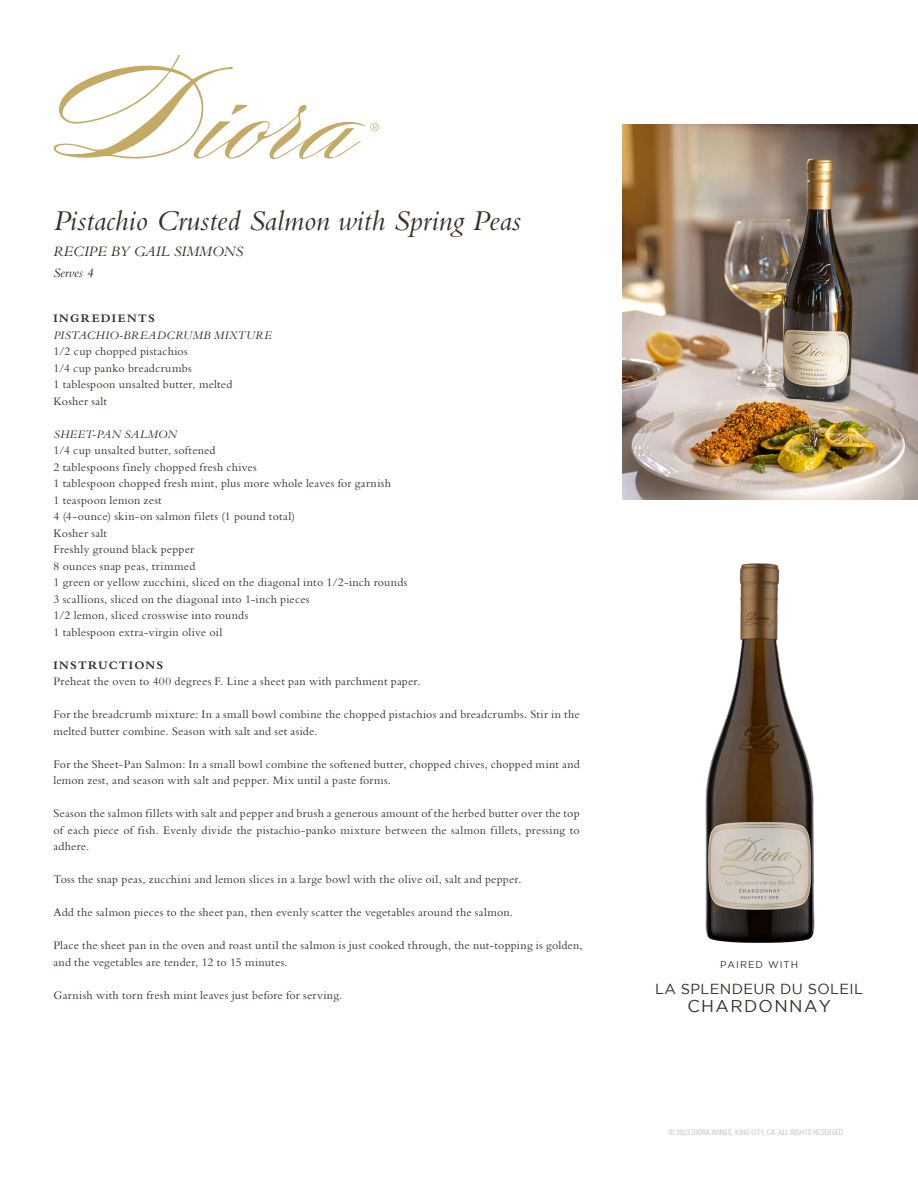
<style>
.page{position:relative;width:918px;height:1188px;background:#fff}
.page>*{position:absolute;margin:0;border:0;box-sizing:border-box;transform-origin:0 0}
.t1{font:italic 30px "Bembo";color:#392e23}
.t2{font:16.95px "Gotham";letter-spacing:.08em;color:#392e23}
.t3{font:italic 15px "Bembo";color:#392e23}
.t4{font:14.55px "Gotham";letter-spacing:.02em;color:#392e23}
.t5{font:italic 13.5px "Bembo";color:#392e23}
.t6{font:12px/16.5px "Bembo";letter-spacing:.02em;color:#392e23}
.t7{font:italic 12px "Bembo";letter-spacing:.03em;color:#392e23}
.t8{font:700 12px "Bembo";letter-spacing:.105em;color:#392e23}
.t9{font:9.75px "Gotham";letter-spacing:.1em;color:#392e23}
.t10{font:300 condensed 7.5px "Univers LT Std";letter-spacing:.01em;color:#bfafa9}
</style>
<div class="page">
<svg style="left:53px;top:55px;width:326px;height:105px"></svg>
<img style="left:705px;top:563px;width:110px;height:380px">
<img style="left:623px;top:125px;width:295px;height:375px">
<h1 class="t1" style="left:53px;top:203px;width:469px">Pistachio Crusted Salmon with Spring Peas</h1>
<p class="t3" style="left:53px;top:242px;width:192px">RECIPE BY GAIL SIMMONS</p>
<p class="t5" style="left:53px;top:265px;width:42px">Serves 4</p>
<p class="t8" style="left:53px;top:312px;width:103px">INGREDIENTS</p>
<p class="t7" style="left:53px;top:328px;width:220px">PISTACHIO-BREADCRUMB MIXTURE</p>
<p class="t6" style="left:53px;top:343px;width:180px">1/2 cup chopped pistachios<br>1/4 cup panko breadcrumbs<br>1 tablespoon unsalted butter, melted<br>Kosher salt</p>
<p class="t7" style="left:53px;top:427px;width:125px">SHEET-PAN SALMON</p>
<p class="t6" style="left:53px;top:442px;width:356px">1/4 cup unsalted butter, softened<br>2 tablespoons finely chopped fresh chives<br>1 tablespoon chopped fresh mint, plus more whole leaves for garnish<br>1 teaspoon lemon zest<br>4 (4-ounce) skin-on salmon filets (1 pound total)<br>Kosher salt<br>Freshly ground black pepper<br>8 ounces snap peas, trimmed<br>1 green or yellow zucchini, sliced on the diagonal into 1/2-inch rounds 3 scallions, sliced on the diagonal into 1-inch pieces<br>1/2 lemon, sliced crosswise into rounds<br>1 tablespoon extra-virgin olive oil</p>
<p class="t8" style="left:53px;top:658px;width:111px">INSTRUCTIONS</p>
<p class="t6" style="left:53px;top:673px;width:369px">Preheat the oven to 400 degrees F. Line a sheet pan with parchment paper.</p>
<p class="t6" style="left:53px;top:706px;width:528px">For the breadcrumb mixture: In a small bowl combine the chopped pistachios and breadcrumbs. Stir in the melted butter combine. Season with salt and set aside.</p>
<p class="t6" style="left:53px;top:755px;width:528px">For the Sheet-Pan Salmon: In a small bowl combine the softened butter, chopped chives, chopped mint and lemon zest, and season with salt and pepper. Mix until a paste forms.</p>
<p class="t6" style="left:53px;top:805px;width:528px;text-align:justify">Season the salmon fillets with salt and pepper and brush a generous amount of the herbed butter over the top of each piece of fish. Evenly divide the pistachio-panko mixture between the salmon fillets, pressing to adhere.</p>
<p class="t6" style="left:53px;top:871px;width:470px">Toss the snap peas, zucchini and lemon slices in a large bowl with the olive oil, salt and pepper.</p>
<p class="t6" style="left:53px;top:904px;width:461px">Add the salmon pieces to the sheet pan, then evenly scatter the vegetables around the salmon.</p>
<p class="t6" style="left:53px;top:937px;width:531px">Place the sheet pan in the oven and roast until the salmon is just cooked through, the nut-topping is golden, and the vegetables are tender, 12 to 15 minutes.</p>
<p class="t6" style="left:53px;top:986px;width:290px">Garnish with torn fresh mint leaves just before for serving.</p>
<p class="t9" style="left:720px;top:959px;width:79px">PAIRED WITH</p>
<p class="t4" style="left:655px;top:981px;width:209px">LA SPLENDEUR DU SOLEIL</p>
<h2 class="t2" style="left:687px;top:997px;width:145px">CHARDONNAY</h2>
<p class="t10" style="left:669px;top:1128px;width:178px">© 2023 DIORA WINES, KING CITY, CA. ALL RIGHTS RESERVED.</p>
</div>
